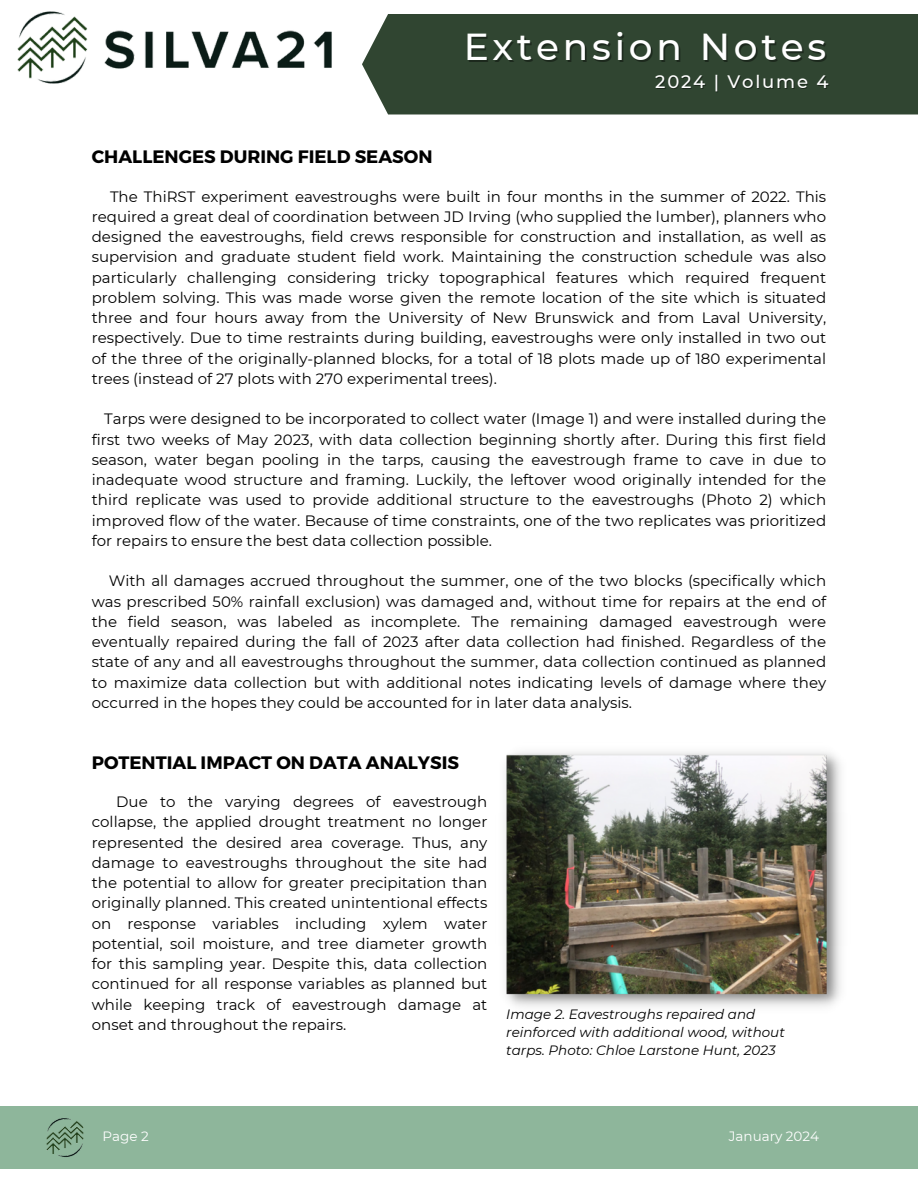
<style>
.page{position:relative;width:918px;height:1188px;background:#fff}
.page>*{position:absolute;margin:0;border:0;box-sizing:border-box;transform-origin:0 0}
.t1{font:500 37.5px "Montserrat";letter-spacing:.1em;color:#fff}
.t2{font:700 18px "Montserrat";color:#000}
.t3{font:500 18px "Montserrat";letter-spacing:.1em;color:#fff}
.t4{font:15px/20.2px "Montserrat";color:#000;text-align:justify}
.t5{font:italic 13.5px/18px "Montserrat";color:#000}
.t6{font:13.5px "Montserrat";color:#fff}
</style>
<div class="page">
<div style="left:0;top:1106px;width:918px;height:63px;background:#8eb69b"></div>
<img style="left:46px;top:1118px;width:38px;height:39px">
<div style="left:362px;top:14px;width:556px;height:101px;background:#304531"></div>
<img style="left:17px;top:11px;width:315px;height:73px">
<img style="left:505px;top:752px;width:336px;height:255px">
<p class="t2" style="left:92px;top:145px;width:342px">CHALLENGES DURING FIELD SEASON</p>
<h1 class="t1" style="left:464px;top:24px;width:364px">Extension Notes</h1>
<h3 class="t3" style="left:655px;top:71px;width:175px">2024 | Volume 4</h3>
<h4 class="t4" style="left:92px;top:186px;width:736px;text-indent:18px">The ThiRST experiment eavestroughs were built in four months in the summer of 2022. This required a great deal of coordination between JD Irving (who supplied the lumber), planners who designed the eavestroughs, field crews responsible for construction and installation, as well as supervision and graduate student field work. Maintaining the construction schedule was also particularly challenging considering tricky topographical features which required frequent problem solving. This was made worse given the remote location of the site which is situated three and four hours away from the University of New Brunswick and from Laval University, respectively. Due to time restraints during building, eavestroughs were only installed in two out of the three of the originally-planned blocks, for a total of 18 plots made up of 180 experimental trees (instead of 27 plots with 270 experimental trees).</h4>
<h4 class="t4" style="left:92px;top:409px;width:736px;text-indent:13px">Tarps were designed to be incorporated to collect water (Image 1) and were installed during the first two weeks of May 2023, with data collection beginning shortly after. During this first field season, water began pooling in the tarps, causing the eavestrough frame to cave in due to inadequate wood structure and framing. Luckily, the leftover wood originally intended for the third replicate was used to provide additional structure to the eavestroughs (Photo 2) which improved flow of the water. Because of time constraints, one of the two replicates was prioritized for repairs to ensure the best data collection possible.</h4>
<h4 class="t4" style="left:92px;top:571px;width:736px;text-indent:17px">With all damages accrued throughout the summer, one of the two blocks (specifically which was prescribed 50% rainfall exclusion) was damaged and, without time for repairs at the end of the field season, was labeled as incomplete. The remaining damaged eavestrough were eventually repaired during the fall of 2023 after data collection had finished. Regardless of the state of any and all eavestroughs throughout the summer, data collection continued as planned to maximize data collection but with additional notes indicating levels of damage where they occurred in the hopes they could be accounted for in later data analysis.</h4>
<p class="t2" style="left:92px;top:751px;width:369px">POTENTIAL IMPACT ON DATA ANALYSIS</p>
<p class="t4" style="left:92px;top:792px;width:397px;text-indent:24px">Due to the varying degrees of eavestrough collapse, the applied drought treatment no longer represented the desired area coverage. Thus, any damage to eavestroughs throughout the site had the potential to allow for greater precipitation than originally planned. This created unintentional effects on response variables including xylem water potential, soil moisture, and tree diameter growth for this sampling year. Despite this, data collection continued for all response variables as planned but while keeping track of eavestrough damage at onset and throughout the repairs.</p>
<p class="t5" style="left:506px;top:1005px;width:280px">Image 2. Eavestroughs repaired and reinforced with additional wood, without tarps. Photo: Chloe Larstone Hunt, 2023</p>
<h4 class="t6" style="left:102px;top:1128px;width:48px">Page 2</h4>
<h4 class="t6" style="left:729px;top:1128px;width:92px">January 2024</h4>
</div>
